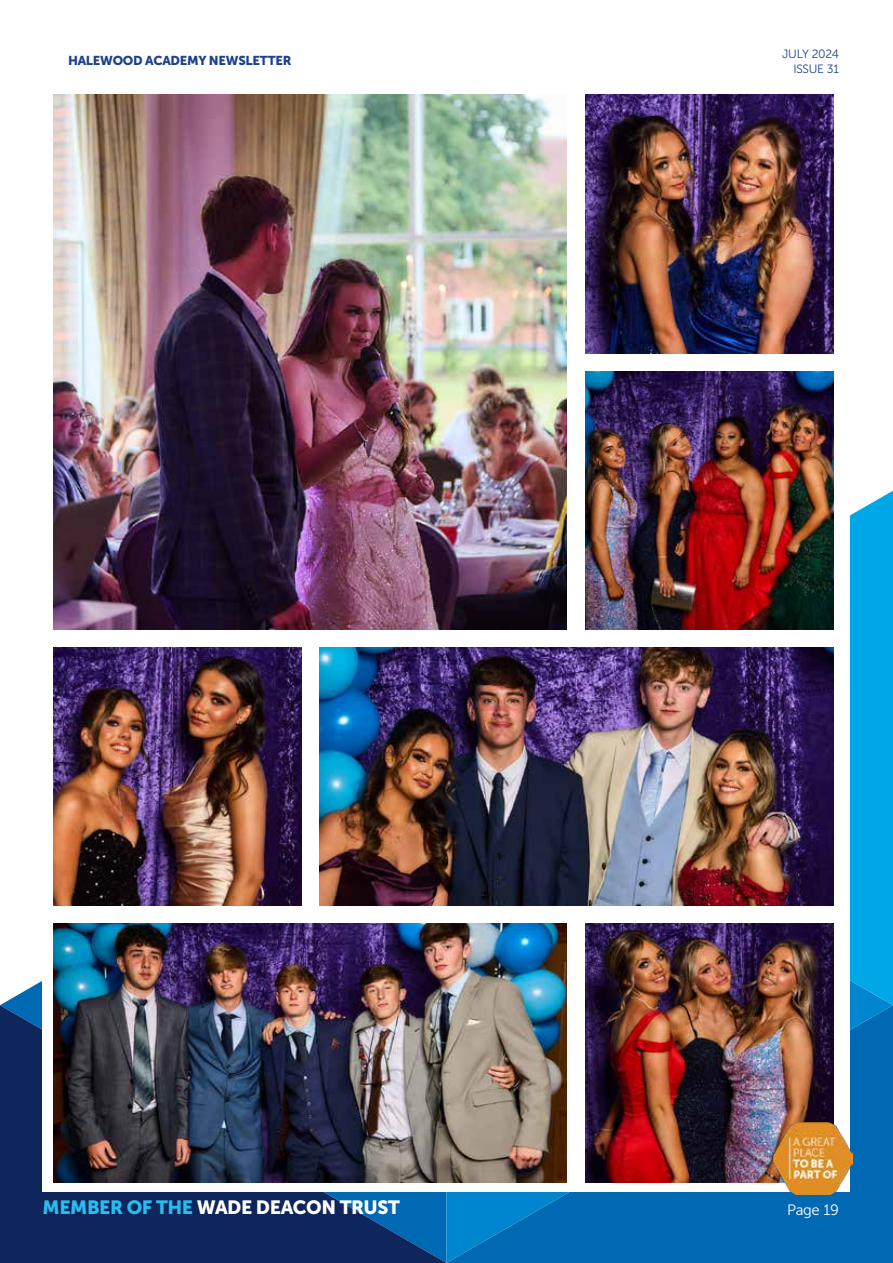
<style>
.page{position:relative;width:893px;height:1263px;background:#fff}
.page>*{position:absolute;margin:0;border:0;box-sizing:border-box;transform-origin:0 0}
.t1{font:19.05px "Museo Sans 900";letter-spacing:-.02em;color:#fff}
.t2{font:15px "Museo Sans 300";letter-spacing:-.02em;color:#fff}
.t3{font:12.75px "Museo Sans 900";letter-spacing:-.02em;color:#1d428b}
.t4{font:12px/14.4px "Museo Sans 300";letter-spacing:-.02em;color:#1d428b;text-align:right}
.s1{color:#29bdef}
</style>
<div class="page">
<svg style="left:0;top:1005px;width:446px;height:258px;fill:#0f265c"></svg>
<svg style="left:446px;top:1005px;width:447px;height:258px;fill:#0069b4"></svg>
<div style="left:850px;top:491px;width:43px;height:514px;background:#00a7e7"></div>
<div style="left:43px;top:465px;width:807px;height:726px;background:#fff"></div>
<img style="left:54px;top:95px;width:513px;height:534px">
<img style="left:586px;top:95px;width:247px;height:258px">
<img style="left:586px;top:371px;width:247px;height:259px">
<img style="left:54px;top:648px;width:248px;height:258px">
<img style="left:320px;top:648px;width:513px;height:258px">
<img style="left:54px;top:924px;width:513px;height:258px">
<img style="left:586px;top:924px;width:247px;height:258px">
<img style="left:773px;top:1123px;width:80px;height:71px">
<p class="t3" style="left:68px;top:53px;width:225px">HALEWOOD ACADEMY NEWSLETTER</p>
<p class="t4" style="left:782px;top:47px;width:58px">JULY 2024<br>ISSUE 31</p>
<p class="t1" style="left:43px;top:1196px;width:359px"><span class="s1">MEMBER OF THE</span> WADE DEACON TRUST</p>
<p class="t2" style="left:787px;top:1201px;width:53px">Page 19</p>
</div>
